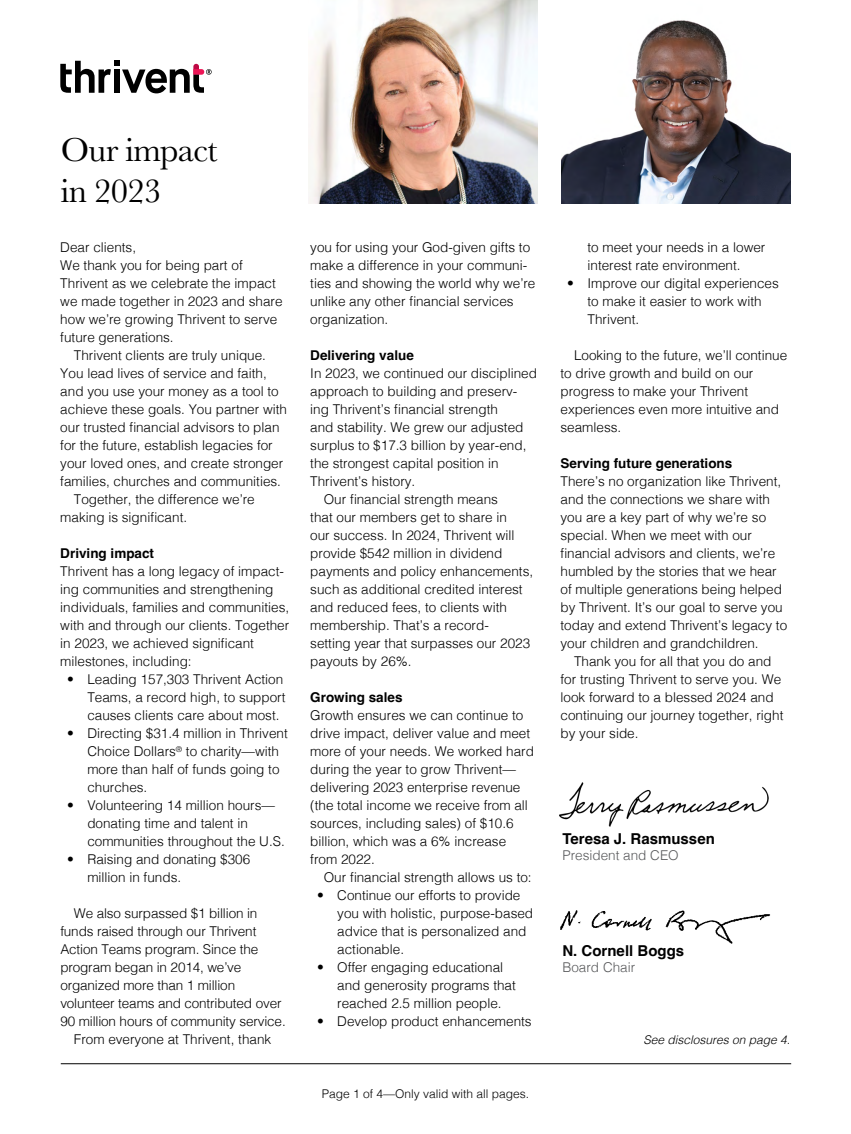
<style>
.page{position:relative;width:851px;height:1134px;background:#fff}
.page>*{position:absolute;margin:0;border:0;box-sizing:border-box;transform-origin:0 0}
.t1{font:34.5px/41.4px "Baskerville";letter-spacing:-.02em;color:#000}
.t2{font:700 15px "Helvetica";color:#000}
.t3{font:300 13.5px/18px "Helvetica";color:#000}
.t4{font:700 13.5px "Helvetica";color:#000}
.t5{font:300 13.5px "Helvetica";color:#58595b}
.t6{font:300 12px "Helvetica";color:#000}
.t7{font:italic 300 12px "Helvetica";color:#000}
</style>
<div class="page">
<svg style="left:60px;top:61px;width:152px;height:32px"></svg>
<img style="left:559px;top:783px;width:209px;height:44px">
<img style="left:560px;top:910px;width:211px;height:34px">
<img style="left:561px;top:20px;width:229px;height:183px">
<img style="left:308px;top:0;width:229px;height:203px">
<hr style="left:61px;top:1063px;width:730px;height:1px;background:#000">
<h1 class="t1" style="left:61px;top:129px;width:158px">Our impact in 2023</h1>
<p class="t3" style="left:60px;top:237px;width:224px">Dear clients,<br>We thank you for being part of<br>Thrivent as we celebrate the impact we made together in 2023 and share how we’re growing Thrivent to serve future generations.</p>
<p class="t3" style="left:74px;top:345px;width:194px">Thrivent clients are truly unique.</p>
<p class="t3" style="left:60px;top:363px;width:208px">You lead lives of service and faith,</p>
<p class="t3" style="left:60px;top:381px;width:220px">and you use your money as a tool to</p>
<p class="t3" style="left:60px;top:399px;width:228px">achieve these goals. You partner with</p>
<p class="t3" style="left:60px;top:417px;width:221px">our trusted financial advisors to plan</p>
<p class="t3" style="left:60px;top:435px;width:214px">for the future, establish legacies for</p>
<p class="t3" style="left:60px;top:453px;width:224px">your loved ones, and create stronger</p>
<p class="t3" style="left:60px;top:471px;width:222px">families, churches and communities.</p>
<p class="t3" style="left:74px;top:489px;width:182px">Together, the difference we’re</p>
<p class="t3" style="left:60px;top:507px;width:128px">making is significant.</p>
<p class="t4" style="left:60px;top:545px;width:95px">Driving impact</p>
<p class="t3" style="left:60px;top:561px;width:230px">Thrivent has a long legacy of impact&shy;ing communities and strengthening individuals, families and communities, with and through our clients. Together in 2023, we achieved significant milestones, including:</p>
<p class="t3" style="left:87px;top:669px;width:200px;text-indent:-20px">• Leading 157,303 Thrivent Action<br>Teams, a record high, to support causes clients care about most.</p>
<p class="t3" style="left:87px;top:723px;width:202px;text-indent:-20px">• Directing $31.4 million in Thrivent<br>Choice Dollars<sup>®</sup> to charity—with more than half of funds going to churches.</p>
<p class="t3" style="left:87px;top:795px;width:199px;text-indent:-20px">• Volunteering 14 million hours— donating time and talent in communities throughout the U.S.</p>
<p class="t3" style="left:87px;top:849px;width:164px;text-indent:-20px">• Raising and donating $306 million in funds.</p>
<p class="t3" style="left:74px;top:903px;width:185px">We also surpassed $1 billion in</p>
<p class="t3" style="left:60px;top:921px;width:198px">funds raised through our Thrivent</p>
<p class="t3" style="left:60px;top:939px;width:199px">Action Teams program. Since the</p>
<p class="t3" style="left:60px;top:957px;width:182px">program began in 2014, we’ve</p>
<p class="t3" style="left:60px;top:975px;width:176px">organized more than 1 million</p>
<p class="t3" style="left:60px;top:993px;width:223px">volunteer teams and contributed over</p>
<p class="t3" style="left:60px;top:1011px;width:227px">90 million hours of community service.</p>
<p class="t3" style="left:74px;top:1029px;width:199px">From everyone at Thrivent, thank</p>
<p class="t3" style="left:310px;top:237px;width:227px">you for using your God-given gifts to make a difference in your communi&shy;ties and showing the world why we’re unlike any other financial services organization.</p>
<p class="t4" style="left:310px;top:347px;width:105px">Delivering value</p>
<p class="t3" style="left:310px;top:363px;width:228px">In 2023, we continued our disciplined</p>
<p class="t3" style="left:310px;top:381px;width:209px">approach to building and preserv-</p>
<p class="t3" style="left:310px;top:399px;width:189px">ing Thrivent’s financial strength</p>
<p class="t3" style="left:310px;top:417px;width:215px">and stability. We grew our adjusted</p>
<p class="t3" style="left:310px;top:435px;width:218px">surplus to $17.3 billion by year-end,</p>
<p class="t3" style="left:310px;top:453px;width:190px">the strongest capital position in</p>
<p class="t3" style="left:310px;top:471px;width:107px">Thrivent’s history.</p>
<p class="t3" style="left:324px;top:489px;width:176px">Our financial strength means</p>
<p class="t3" style="left:310px;top:507px;width:198px">that our members get to share in</p>
<p class="t3" style="left:310px;top:525px;width:206px">our success. In 2024, Thrivent will</p>
<p class="t3" style="left:310px;top:543px;width:194px">provide $542 million in dividend</p>
<p class="t3" style="left:310px;top:561px;width:224px">payments and policy enhancements,</p>
<p class="t3" style="left:310px;top:579px;width:214px">such as additional credited interest</p>
<p class="t3" style="left:310px;top:597px;width:198px">and reduced fees, to clients with</p>
<p class="t3" style="left:310px;top:615px;width:180px">membership. That’s a record-</p>
<p class="t3" style="left:310px;top:633px;width:221px">setting year that surpasses our 2023</p>
<p class="t3" style="left:310px;top:651px;width:103px">payouts by 26%.</p>
<p class="t4" style="left:310px;top:689px;width:94px">Growing sales</p>
<p class="t3" style="left:310px;top:705px;width:225px">Growth ensures we can continue to drive impact, deliver value and meet more of your needs. We worked hard during the year to grow Thrivent— delivering 2023 enterprise revenue (the total income we receive from all sources, including sales) of $10.6 billion, which was a 6% increase from 2022.</p>
<p class="t3" style="left:324px;top:867px;width:209px">Our financial strength allows us to:</p>
<p class="t3" style="left:337px;top:885px;width:197px;text-indent:-20px">• Continue our efforts to provide you with holistic, purpose-based advice that is personalized and actionable.</p>
<p class="t3" style="left:337px;top:957px;width:180px;text-indent:-20px">• Offer engaging educational and generosity programs that reached 2.5 million people.</p>
<p class="t3" style="left:317px;top:1011px;width:216px">• Develop product enhancements</p>
<p class="t6" style="left:322px;top:1084px;width:209px">Page 1 of 4—Only valid with all pages.</p>
<p class="t3" style="left:587px;top:237px;width:179px">to meet your needs in a lower interest rate environment.</p>
<p class="t3" style="left:587px;top:273px;width:193px;text-indent:-20px">• Improve our digital experiences to make it easier to work with<br>Thrivent.</p>
<p class="t3" style="left:560px;top:345px;width:228px;text-indent:14px">Looking to the future, we’ll continue to drive growth and build on our progress to make your Thrivent experiences even more intuitive and seamless.</p>
<p class="t4" style="left:560px;top:455px;width:173px">Serving future generations</p>
<p class="t3" style="left:560px;top:471px;width:228px">There’s no organization like Thrivent, and the connections we share with you are a key part of why we’re so special. When we meet with our financial advisors and clients, we’re humbled by the stories that we hear of multiple generations being helped by Thrivent. It’s our goal to serve you today and extend Thrivent’s legacy to your children and grandchildren.</p>
<p class="t3" style="left:560px;top:651px;width:224px;text-indent:14px">Thank you for all that you do and for trusting Thrivent to serve you. We look forward to a blessed 2024 and continuing our journey together, right by your side.</p>
<p class="t2" style="left:562px;top:829px;width:154px">Teresa J. Rasmussen</p>
<p class="t5" style="left:562px;top:844px;width:118px">President and CEO</p>
<p class="t2" style="left:562px;top:941px;width:123px">N. Cornell Boggs</p>
<p class="t5" style="left:562px;top:956px;width:74px">Board Chair</p>
<p class="t7" style="left:643px;top:1030px;width:148px">See disclosures on page 4.</p>
</div>
